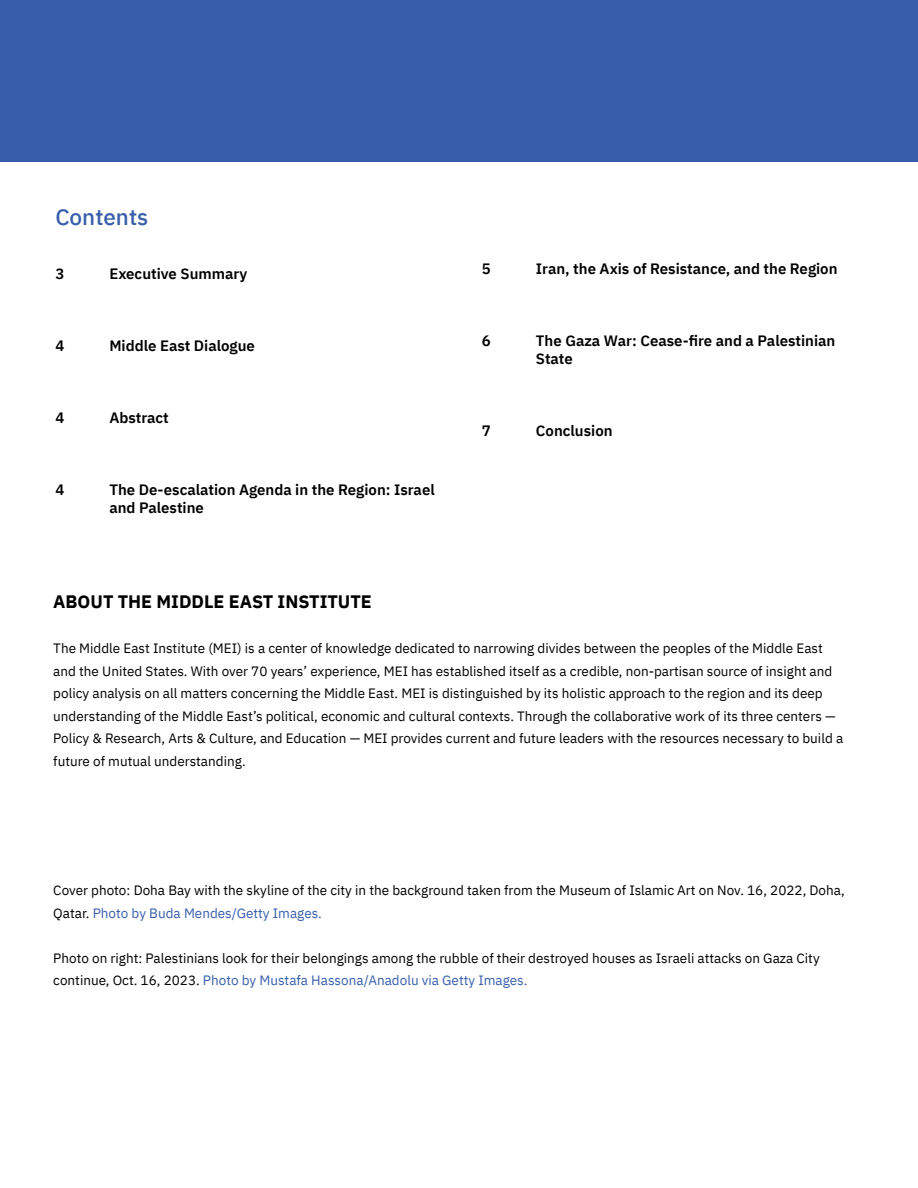
<style>
.page{position:relative;width:918px;height:1188px;background:#fff}
.page>*{position:absolute;margin:0;border:0;box-sizing:border-box;transform-origin:0 0}
.t1{font:500 22.5px "IBM Plex Sans";color:#385eab}
.t2{font:700 18px "IBM Plex Sans";color:#000}
.t3{font:600 15px/18px "IBM Plex Sans";color:#000}
.t4{font:13.5px/22.5px "IBM Plex Sans";color:#000}
.s1{color:#385eab}
</style>
<div class="page">
<div style="left:0;top:0;width:918px;height:162px;background:#385eab"></div>
<h1 class="t1" style="left:55px;top:200px;width:95px">Contents</h1>
<p class="t3" style="left:55px;top:264px;width:10px">3</p>
<p class="t3" style="left:109px;top:264px;width:140px">Executive Summary</p>
<p class="t3" style="left:55px;top:336px;width:10px">4</p>
<p class="t3" style="left:109px;top:336px;width:147px">Middle East Dialogue</p>
<p class="t3" style="left:55px;top:408px;width:10px">4</p>
<p class="t3" style="left:109px;top:408px;width:61px">Abstract</p>
<p class="t3" style="left:55px;top:480px;width:10px">4</p>
<p class="t3" style="left:109px;top:480px;width:327px">The De-escalation Agenda in the Region: Israel and Palestine</p>
<p class="t3" style="left:482px;top:258px;width:10px">5</p>
<p class="t3" style="left:536px;top:258px;width:303px">Iran, the Axis of Resistance, and the Region</p>
<p class="t3" style="left:482px;top:330px;width:10px">6</p>
<p class="t3" style="left:536px;top:330px;width:301px">The Gaza War: Cease-fire and a Palestinian<br>State</p>
<p class="t3" style="left:482px;top:420px;width:10px">7</p>
<p class="t3" style="left:536px;top:420px;width:78px">Conclusion</p>
<h2 class="t2" style="left:53px;top:587px;width:320px">ABOUT THE MIDDLE EAST INSTITUTE</h2>
<p class="t4" style="left:53px;top:636px;width:791px">The Middle East Institute (MEI) is a center of knowledge dedicated to narrowing divides between the peoples of the Middle East and the United States. With over 70 years’ experience, MEI has established itself as a credible, non-partisan source of insight and policy analysis on all matters concerning the Middle East. MEI is distinguished by its holistic approach to the region and its deep understanding of the Middle East’s political, economic and cultural contexts. Through the collaborative work of its three centers — Policy &amp; Research, Arts &amp; Culture, and Education — MEI provides current and future leaders with the resources necessary to build a future of mutual understanding.</p>
<p class="t4" style="left:53px;top:878px;width:793px">Cover photo: Doha Bay with the skyline of the city in the background taken from the Museum of Islamic Art on Nov. 16, 2022, Doha,<br>Qatar. <span class="s1">Photo by Buda Mendes/Getty Images.</span></p>
<p class="t4" style="left:53px;top:945px;width:768px">Photo on right: Palestinians look for their belongings among the rubble of their destroyed houses as Israeli attacks on Gaza City continue, Oct. 16, 2023. <span class="s1">Photo by Mustafa Hassona/Anadolu via Getty Images.</span></p>
</div>
